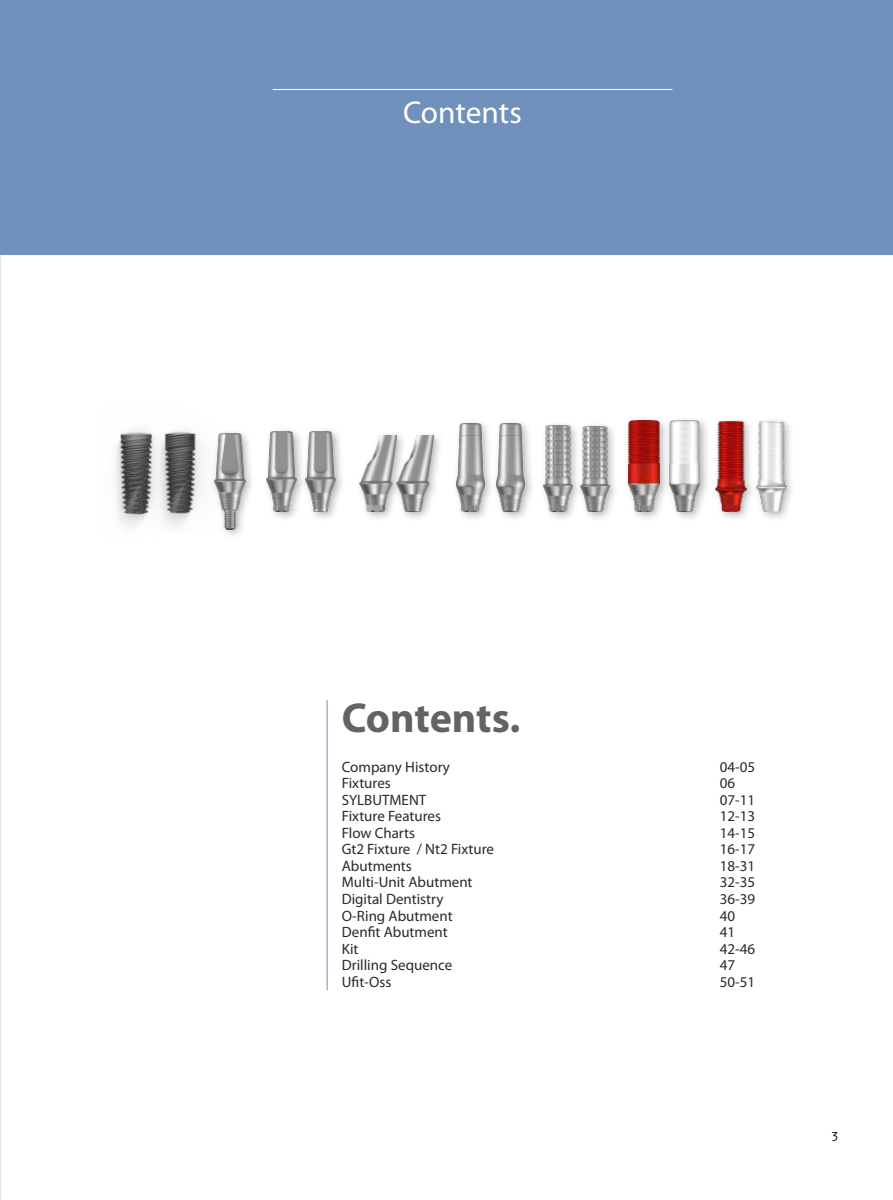
<style>
.page{position:relative;width:893px;height:1200px;background:#fff}
.page>*{position:absolute;margin:0;border:0;box-sizing:border-box;transform-origin:0 0}
.t1{font:700 42px "Myriad Pro";letter-spacing:-.005em;color:#636363}
.t2{font:31.5px "Myriad Pro";letter-spacing:-.005em;color:#fff}
.t3{font:15px "Myriad Pro";color:#292929}
.t4{font:13.5px "Orator Std";color:#000}
</style>
<div class="page">
<hr style="left:327px;top:699px;width:1px;height:291px;background:#7091bc">
<div style="left:0;top:0;width:893px;height:254px;background:#7091bc"></div>
<hr style="left:273px;top:89px;width:399px;height:1px;background:#fff">
<img style="left:115px;top:432px;width:11px;height:94px">
<img style="left:126px;top:430px;width:77px;height:98px">
<div style="left:210px;top:427px;width:46px;height:113px;background:#000;opacity:.3"></div>
<img style="left:215px;top:433px;width:31px;height:96px">
<div style="left:262px;top:426px;width:45px;height:96px;background:#000;opacity:.3"></div>
<img style="left:267px;top:431px;width:30px;height:80px">
<div style="left:300px;top:426px;width:46px;height:96px;background:#000;opacity:.32"></div>
<img style="left:305px;top:431px;width:30px;height:80px">
<div style="left:392px;top:430px;width:52px;height:92px;background:#000;opacity:.3"></div>
<img style="left:407px;top:435px;width:27px;height:76px">
<div style="left:539px;top:420px;width:44px;height:102px;background:#000;opacity:.3"></div>
<img style="left:544px;top:425px;width:29px;height:86px">
<div style="left:451px;top:418px;width:44px;height:104px;background:#000;opacity:.3"></div>
<img style="left:456px;top:423px;width:28px;height:88px">
<div style="left:492px;top:418px;width:43px;height:104px;background:#000;opacity:.3"></div>
<img style="left:496px;top:423px;width:29px;height:88px">
<div style="left:576px;top:420px;width:43px;height:102px;background:#000;opacity:.3"></div>
<img style="left:580px;top:426px;width:29px;height:85px">
<div style="left:355px;top:430px;width:52px;height:92px;background:#000;opacity:.3"></div>
<div style="left:664px;top:415px;width:47px;height:107px;background:#000;opacity:.3"></div>
<img style="left:670px;top:421px;width:30px;height:90px">
<div style="left:623px;top:415px;width:47px;height:107px;background:#000;opacity:.3"></div>
<img style="left:629px;top:420px;width:30px;height:91px">
<div style="left:711px;top:416px;width:46px;height:106px;background:#000;opacity:.3"></div>
<img style="left:715px;top:421px;width:31px;height:90px">
<div style="left:752px;top:416px;width:44px;height:106px;background:#000;opacity:.3"></div>
<img style="left:756px;top:421px;width:30px;height:90px">
<h2 class="t2" style="left:403px;top:93px;width:120px">Contents</h2>
<h1 class="t1" style="left:342px;top:689px;width:180px">Contents.</h1>
<p class="t3" style="left:342px;top:757px;width:110px">Company History</p>
<p class="t3" style="left:720px;top:757px;width:37px">04-05</p>
<p class="t3" style="left:342px;top:774px;width:51px">Fixtures</p>
<p class="t3" style="left:720px;top:774px;width:17px">06</p>
<p class="t3" style="left:342px;top:790px;width:86px">SYLBUTMENT</p>
<p class="t3" style="left:720px;top:790px;width:37px">07-11</p>
<p class="t3" style="left:342px;top:807px;width:101px">Fixture Features</p>
<p class="t3" style="left:720px;top:807px;width:37px">12-13</p>
<p class="t3" style="left:342px;top:823px;width:75px">Flow Charts</p>
<p class="t3" style="left:720px;top:823px;width:37px">14-15</p>
<p class="t3" style="left:342px;top:840px;width:154px">Gt2 Fixture / Nt2 Fixture</p>
<p class="t3" style="left:720px;top:840px;width:37px">16-17</p>
<p class="t3" style="left:342px;top:856px;width:72px">Abutments</p>
<p class="t3" style="left:720px;top:856px;width:37px">18-31</p>
<p class="t3" style="left:342px;top:873px;width:132px">Multi-Unit Abutment</p>
<p class="t3" style="left:720px;top:873px;width:37px">32-35</p>
<p class="t3" style="left:342px;top:889px;width:103px">Digital Dentistry</p>
<p class="t3" style="left:720px;top:889px;width:37px">36-39</p>
<p class="t3" style="left:342px;top:906px;width:112px">O-Ring Abutment</p>
<p class="t3" style="left:720px;top:906px;width:17px">40</p>
<p class="t3" style="left:342px;top:922px;width:108px">Denfit Abutment</p>
<p class="t3" style="left:720px;top:922px;width:17px">41</p>
<p class="t3" style="left:342px;top:939px;width:18px">Kit</p>
<p class="t3" style="left:720px;top:939px;width:37px">42-46</p>
<p class="t3" style="left:342px;top:955px;width:112px">Drilling Sequence</p>
<p class="t3" style="left:720px;top:955px;width:17px">47</p>
<p class="t3" style="left:342px;top:972px;width:51px">Ufit-Oss</p>
<p class="t3" style="left:720px;top:972px;width:37px">50-51</p>
<p class="t4" style="left:831px;top:1126px;width:10px">3</p>
</div>
